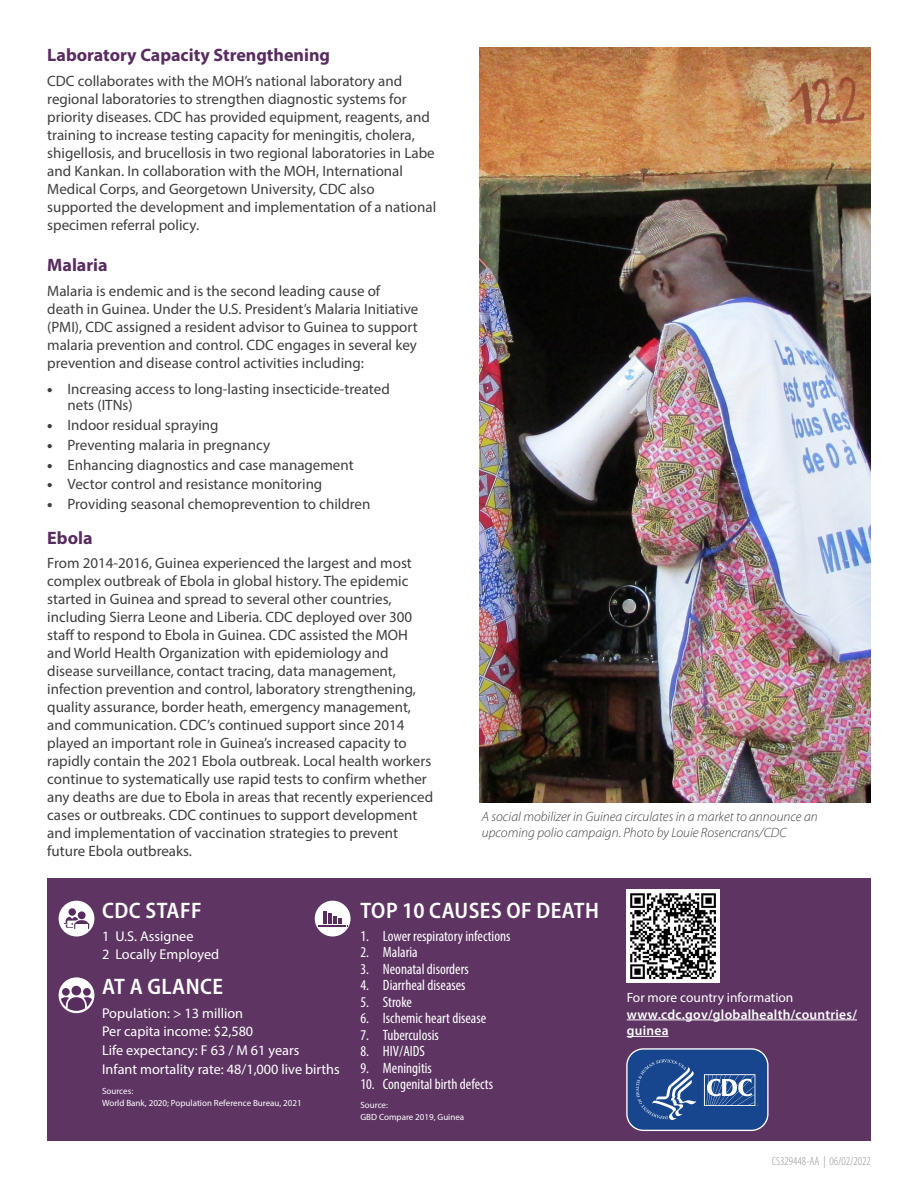
<style>
.page{position:relative;width:918px;height:1188px;background:#fff}
.page>*{position:absolute;margin:0;border:0;box-sizing:border-box;transform-origin:0 0}
.H3__Third_Level_Head{font:600 semi-condensed 22.5px "Myriad Pro";letter-spacing:.02em;color:#fff}
.H2__Second_Level_Hea{font:700 18px "Myriad Pro";color:#582c5f}
.t1{font:15px/18px "Myriad Pro";color:#3e3e3f}
.t2{font:condensed 15px "Myriad Pro";color:#fff}
.L1_Footer{font:14.25px "Myriad Pro";color:#fff}
.t3{font:italic 300 13.5px/16.2px "Myriad Pro";color:#3e3e3f}
.t4{font:600 13.5px/16.5px "Myriad Pro";letter-spacing:.02em;color:#fff}
.t5{font:300 condensed 12px "Myriad Pro";color:#939598}
.Footnote{font:9px/12px "Myriad Pro";color:#fff}
.s1{font-weight:900}
.s2{font-weight:400}
</style>
<div class="page">
<img style="left:479px;top:47px;width:392px;height:756px">
<div style="left:47px;top:879px;width:824px;height:262px;background:#5e3463"></div>
<hr style="left:627px;top:1020px;width:230px;height:1px;background:#fff">
<hr style="left:627px;top:1036px;width:42px;height:1px;background:#fff">
<img style="left:627px;top:889px;width:92px;height:93px">
<svg style="left:626px;top:1048px;width:143px;height:83px"></svg>
<div style="left:315px;top:901px;width:36px;height:36px;background:#fff;border-radius:50%"></div>
<hr style="left:328px;top:914px;width:4px;height:10px;background:#582c5f">
<hr style="left:323px;top:911px;width:4px;height:13px;background:#582c5f">
<svg style="left:318px;top:916px;width:30px;height:10px"></svg>
<div style="left:59px;top:977px;width:35px;height:36px;background:#fff;border-radius:50%"></div>
<div style="left:62px;top:988px;width:8px;height:8px;background:#582c5f;border-radius:50%"></div>
<div style="left:72px;top:986px;width:9px;height:9px;background:#582c5f;border-radius:50%"></div>
<div style="left:83px;top:988px;width:8px;height:8px;background:#582c5f;border-radius:50%"></div>
<svg style="left:61px;top:997px;width:31px;height:14px"></svg>
<div style="left:59px;top:901px;width:35px;height:36px;background:#fff;border-radius:50%"></div>
<div style="left:68px;top:908px;width:8px;height:8px;background:#582c5f;border-radius:50%"></div>
<svg style="left:64px;top:917px;width:25px;height:12px"></svg>
<div style="left:78px;top:911px;width:8px;height:8px;background:#582c5f;border-radius:50%"></div>
<h2 class="H2__Second_Level_Hea" style="left:47px;top:43px;width:284px">Laboratory Capacity Strengthening</h2>
<p class="t1" style="left:47px;top:71px;width:391px">CDC collaborates with the MOH’s national laboratory and regional laboratories to strengthen diagnostic systems for priority diseases. CDC has provided equipment, reagents, and training to increase testing capacity for meningitis, cholera, shigellosis, and brucellosis in two regional laboratories in Labe and Kankan. In collaboration with the MOH, International Medical Corps, and Georgetown University, CDC also supported the development and implementation of a national specimen referral policy.</p>
<h2 class="H2__Second_Level_Hea" style="left:47px;top:253px;width:62px">Malaria</h2>
<p class="t1" style="left:47px;top:281px;width:373px">Malaria is endemic and is the second leading cause of death in Guinea. Under the U.S. President’s Malaria Initiative (PMI), CDC assigned a resident advisor to Guinea to support malaria prevention and control. CDC engages in several key prevention and disease control activities including:</p>
<p class="t1" style="left:68px;top:380px;width:324px;line-height:16.5px;text-indent:-20px"><span class="s1">•</span> Increasing access to long-lasting insecticide-treated nets (ITNs)</p>
<p class="t1" style="left:47px;top:416px;width:173px"><span class="s1">•</span> Indoor residual spraying</p>
<p class="t1" style="left:47px;top:436px;width:224px"><span class="s1">•</span> Preventing malaria in pregnancy</p>
<p class="t1" style="left:47px;top:455px;width:308px"><span class="s1">•</span> Enhancing diagnostics and case management</p>
<p class="t1" style="left:47px;top:475px;width:277px"><span class="s1">•</span> Vector control and resistance monitoring</p>
<p class="t1" style="left:47px;top:495px;width:325px"><span class="s1">•</span> Providing seasonal chemoprevention to children</p>
<h2 class="H2__Second_Level_Hea" style="left:47px;top:526px;width:47px">Ebola</h2>
<p class="t1" style="left:47px;top:554px;width:387px">From 2014-2016, Guinea experienced the largest and most complex outbreak of Ebola in global history. The epidemic started in Guinea and spread to several other countries, including Sierra Leone and Liberia. CDC deployed over 300 staff to respond to Ebola in Guinea. CDC assisted the MOH and World Health Organization with epidemiology and disease surveillance, contact tracing, data management, infection prevention and control, laboratory strengthening, quality assurance, border heath, emergency management, and communication. CDC’s continued support since 2014 played an important role in Guinea’s increased capacity to rapidly contain the 2021 Ebola outbreak. Local health workers continue to systematically use rapid tests to confirm whether any deaths are due to Ebola in areas that recently experienced cases or outbreaks. CDC continues to support development and implementation of vaccination strategies to prevent future Ebola outbreaks.</p>
<p class="t3" style="left:482px;top:808px;width:338px">A social mobilizer in Guinea circulates in a market to announce an upcoming polio campaign. Photo by Louie Rosencrans/CDC</p>
<h3 class="H3__Third_Level_Head" style="left:102px;top:898px;width:101px">CDC STAFF</h3>
<p class="L1_Footer" style="left:102px;top:927px;width:93px">1 U.S. Assignee</p>
<p class="L1_Footer" style="left:102px;top:946px;width:119px">2 Locally Employed</p>
<h3 class="H3__Third_Level_Head" style="left:102px;top:974px;width:122px">AT A GLANCE</h3>
<p class="L1_Footer" style="left:102px;top:1004px;width:143px">Population: &gt; 13 million</p>
<p class="L1_Footer" style="left:102px;top:1023px;width:153px">Per capita income: $2,580</p>
<p class="L1_Footer" style="left:102px;top:1041px;width:199px">Life expectancy: F 63 / M 61 years</p>
<p class="L1_Footer" style="left:102px;top:1060px;width:239px">Infant mortality rate: 48/1,000 live births</p>
<p class="Footnote" style="left:102px;top:1085px;width:201px">Sources:<br>World Bank, 2020; Population Reference Bureau, 2021</p>
<h3 class="H3__Third_Level_Head" style="left:361px;top:898px;width:240px">TOP 10 CAUSES OF DEATH</h3>
<p class="t2" style="left:360px;top:927px;width:152px">1. Lower respiratory infections</p>
<p class="t2" style="left:360px;top:943px;width:59px">2. Malaria</p>
<p class="t2" style="left:360px;top:960px;width:110px">3. Neonatal disorders</p>
<p class="t2" style="left:360px;top:976px;width:107px">4. Diarrheal diseases</p>
<p class="t2" style="left:360px;top:993px;width:53px">5. Stroke</p>
<p class="t2" style="left:360px;top:1009px;width:127px">6. Ischemic heart disease</p>
<p class="t2" style="left:360px;top:1026px;width:80px">7. Tuberculosis</p>
<p class="t2" style="left:360px;top:1042px;width:66px">8. HIV/AIDS</p>
<p class="t2" style="left:360px;top:1059px;width:73px">9. Meningitis</p>
<p class="t2" style="left:360px;top:1075px;width:134px">10. Congenital birth defects</p>
<p class="Footnote" style="left:360px;top:1099px;width:105px">Source:<br>GBD Compare 2019, Guinea</p>
<p class="t4" style="left:627px;top:989px;width:232px"><span class="s2">For more country information </span>www.cdc.gov/globalhealth/countries/ guinea</p>
<p class="t5" style="left:772px;top:1154px;width:100px">CS329448-AA | 06/02/2022</p>
</div>
